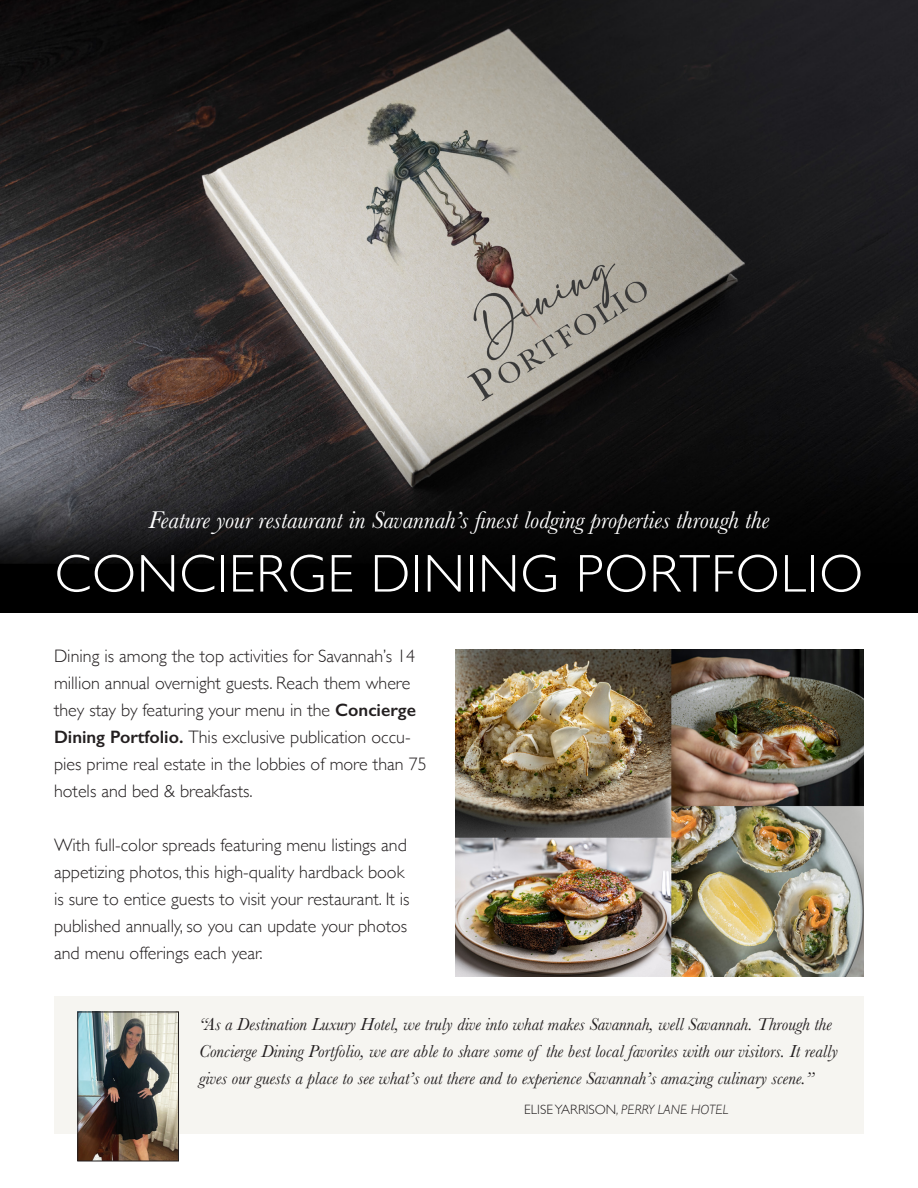
<style>
.page{position:relative;width:918px;height:1188px;background:#fff}
.page>*{position:absolute;margin:0;border:0;box-sizing:border-box;transform-origin:0 0}
.t1{font:300 53.55px "Gill Sans";letter-spacing:.02em;color:#fff}
.t2{font:italic 25.05px "Baskerville";color:#fff}
.t3{font:300 18px/27px "Gill Sans";color:#231f20}
.t4{font:italic 18px/27px "Baskerville";color:#231f20}
.t5{font:italic 300 13.5px "Gill Sans";color:#231f20}
.s1{font-weight:600}
.s2{font-style:normal}
</style>
<div class="page">
<img style="left:0;top:0;width:918px;height:612px">
<img style="left:455px;top:650px;width:409px;height:326px">
<div style="left:54px;top:997px;width:810px;height:137px;background:#f6f5f1"></div>
<img style="left:80px;top:1014px;width:97px;height:145px">
<div style="left:78px;top:1012px;width:101px;height:149px;border:1px solid #231f20"></div>
<p class="t2" style="left:149px;top:503px;width:622px">Feature your restaurant in Savannah’s finest lodging properties through the</p>
<p class="t1" style="left:55px;top:532px;width:810px">CONCIERGE DINING PORTFOLIO</p>
<p class="t3" style="left:54px;top:642px;width:374px">Dining is among the top activities for Savannah’s 14 million annual overnight guests. Reach them where they stay by featuring your menu in the <span class="s1">Concierge Dining Portfolio.</span> This exclusive publication occu&shy;pies prime real estate in the lobbies of more than 75 hotels and bed &amp; breakfasts.</p>
<p class="t3" style="left:54px;top:831px;width:357px">With full-color spreads featuring menu listings and appetizing photos, this high-quality hardback book is sure to entice guests to visit your restaurant. It is published annually, so you can update your photos and menu offerings each year.</p>
<p class="t4" style="left:199px;top:1011px;width:641px">“As a Destination Luxury Hotel, we truly dive into what makes Savannah, well Savannah. Through the<br>Concierge Dining Portfolio, we are able to share some of the best local favorites with our visitors. It really gives our guests a place to see what’s out there and to experience Savannah’s amazing culinary scene.”</p>
<p class="t5" style="left:524px;top:1102px;width:206px"><span class="s2">ELISE YARRISON</span>, PERRY LANE HOTEL</p>
</div>
